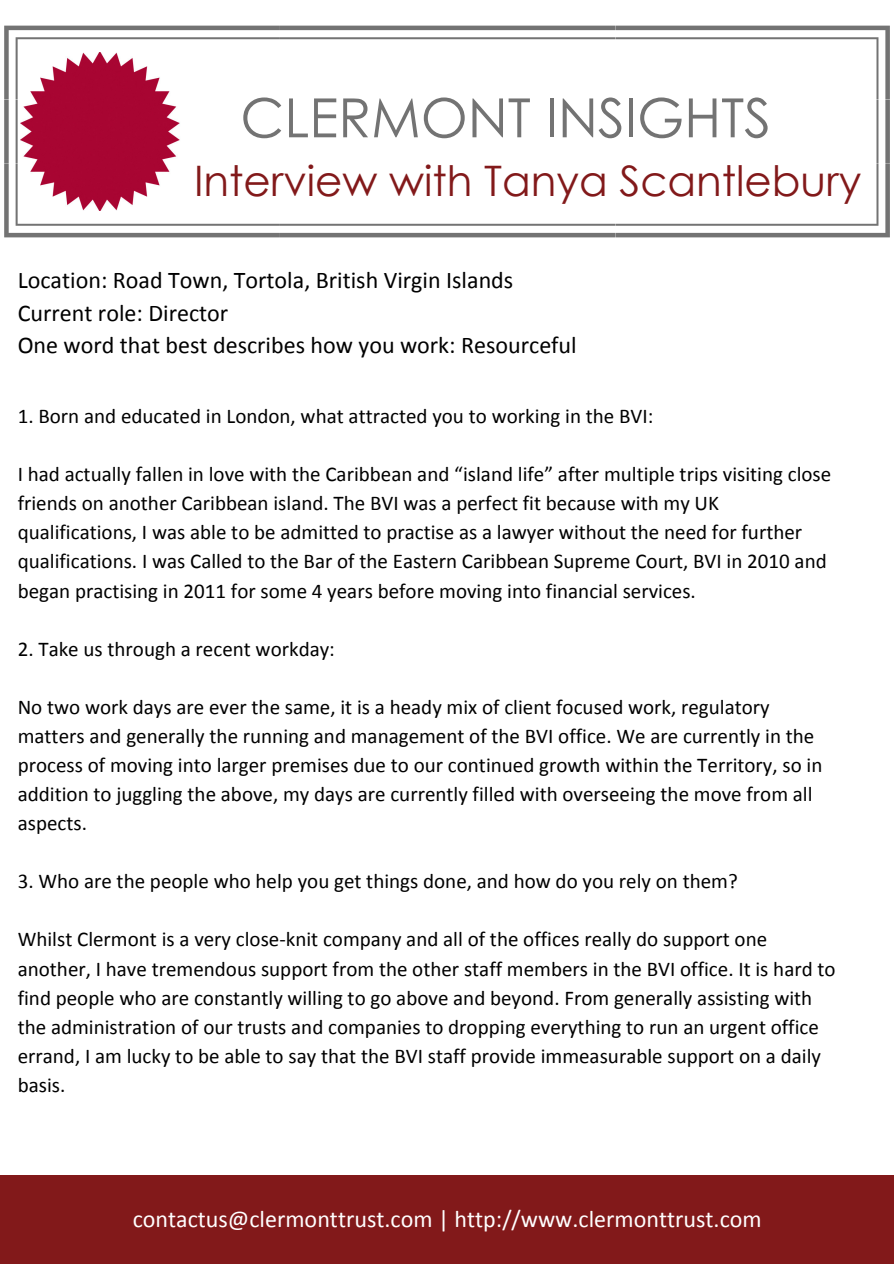
<style>
.page{position:relative;width:894px;height:1264px;background:#fff}
.page>*{position:absolute;margin:0;border:0;box-sizing:border-box;transform-origin:0 0}
.t1{font:54px "Century Gothic";color:#737373}
.t2{font:42px "Century Gothic";color:#82191a}
.t3{font:24px/32.7px "Calibri";color:#000}
.t4{font:24px "Calibri";color:#fff}
.t5{font:21px/29.1px "Calibri";color:#000}
</style>
<div class="page">
<svg style="left:4px;top:26px;width:885px;height:211px"></svg>
<div style="left:0;top:1175px;width:893px;height:88px;background:#82191a"></div>
<img style="left:21px;top:53px;width:162px;height:157px">
<h1 class="t1" style="left:240px;top:83px;width:532px">CLERMONT INSIGHTS</h1>
<h2 class="t2" style="left:194px;top:154px;width:668px">Interview with Tanya Scantlebury</h2>
<p class="t3" style="left:18px;top:266px;width:560px">Location: Road Town, Tortola, British Virgin Islands<br>Current role: Director<br>One word that best describes how you work: Resourceful</p>
<p class="t5" style="left:18px;top:403px;width:637px">1. Born and educated in London, what attracted you to working in the BVI:</p>
<p class="t5" style="left:18px;top:461px;width:814px">I had actually fallen in love with the Caribbean and “island life” after multiple trips visiting close friends on another Caribbean island. The BVI was a perfect fit because with my UK qualifications, I was able to be admitted to practise as a lawyer without the need for further qualifications. I was Called to the Bar of the Eastern Caribbean Supreme Court, BVI in 2010 and began practising in 2011 for some 4 years before moving into financial services.</p>
<p class="t5" style="left:18px;top:636px;width:318px">2. Take us through a recent workday:</p>
<p class="t5" style="left:18px;top:694px;width:806px">No two work days are ever the same, it is a heady mix of client focused work, regulatory matters and generally the running and management of the BVI office. We are currently in the process of moving into larger premises due to our continued growth within the Territory, so in addition to juggling the above, my days are currently filled with overseeing the move from all aspects.</p>
<p class="t5" style="left:18px;top:868px;width:721px">3. Who are the people who help you get things done, and how do you rely on them?</p>
<p class="t5" style="left:18px;top:926px;width:819px">Whilst Clermont is a very close-knit company and all of the offices really do support one another, I have tremendous support from the other staff members in the BVI office. It is hard to find people who are constantly willing to go above and beyond. From generally assisting with the administration of our trusts and companies to dropping everything to run an urgent office errand, I am lucky to be able to say that the BVI staff provide immeasurable support on a daily basis.</p>
<p class="t4" style="left:133px;top:1208px;width:630px">contactus@clermonttrust.com | http://www.clermonttrust.com</p>
</div>
